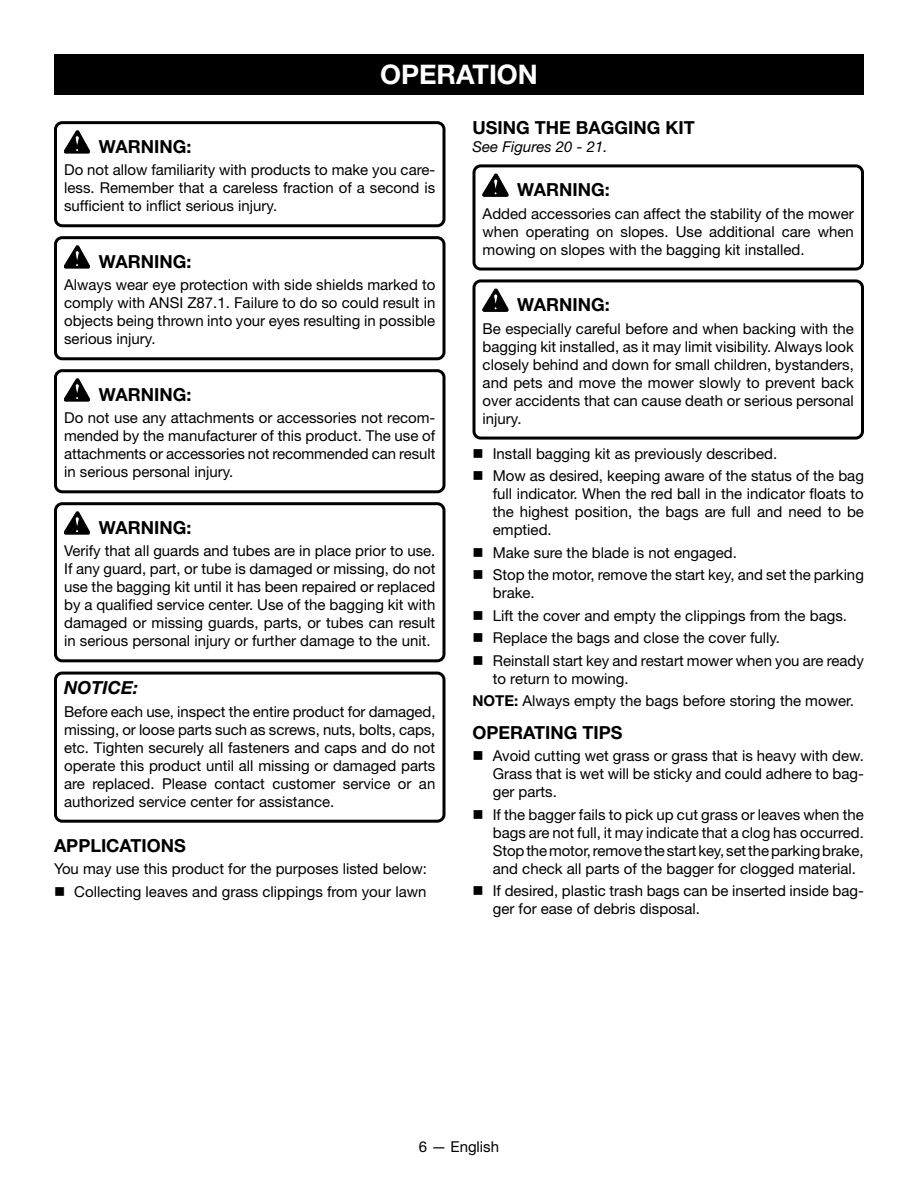
<style>
.page{position:relative;width:918px;height:1188px;background:#fff}
.page>*{position:absolute;margin:0;border:0;box-sizing:border-box;transform-origin:0 0}
.HEADING{font:700 27px "Helvetica Neue LT Std";color:#fff}
.Warning{font:700 18px "Helvetica Neue LT Std";color:#000}
.Heading_2{font:700 18px "Helvetica Neue LT Std";color:#000}
.Heading_2_no_space{font:700 18px "Helvetica Neue LT Std";color:#000}
.Notice{font:italic 700 18px "Helvetica Neue LT Std";color:#000}
.Warning_text{font:15px/18px "Helvetica Neue LT Std";color:#000;text-align:justify}
.bullets{font:15px/18px "Helvetica Neue LT Std";color:#000;text-align:justify}
.Notice_text{font:15px/18px "Helvetica Neue LT Std";color:#000;text-align:justify}
.Body_text{font:15px "Helvetica Neue LT Std";color:#000}
.See_figure{font:italic 15px "Helvetica Neue LT Std";color:#000}
.s1{font-weight:700}
</style>
<div class="page">
<div style="left:54px;top:54px;width:810px;height:40px;background:#000"></div>
<div style="left:54px;top:121px;width:392px;height:106px;border:3px solid #000;border-radius:7px"></div>
<div style="left:54px;top:236px;width:392px;height:124px;border:3px solid #000;border-radius:7px"></div>
<div style="left:54px;top:369px;width:392px;height:124px;border:3px solid #000;border-radius:7px"></div>
<div style="left:54px;top:502px;width:392px;height:160px;border:3px solid #000;border-radius:7px"></div>
<div style="left:54px;top:672px;width:392px;height:151px;border:3px solid #000;border-radius:7px"></div>
<svg style="left:64px;top:131px;width:26px;height:22px"></svg>
<svg style="left:64px;top:246px;width:26px;height:22px"></svg>
<svg style="left:64px;top:379px;width:26px;height:22px"></svg>
<svg style="left:64px;top:512px;width:26px;height:22px"></svg>
<div style="left:472px;top:164px;width:392px;height:107px;border:3px solid #000;border-radius:7px"></div>
<div style="left:472px;top:279px;width:392px;height:161px;border:3px solid #000;border-radius:7px"></div>
<svg style="left:483px;top:174px;width:25px;height:22px"></svg>
<svg style="left:483px;top:289px;width:25px;height:22px"></svg>
<p class="HEADING" style="left:380px;top:58px;width:159px">OPERATION</p>
<p class="Warning" style="left:99px;top:135px;width:94px">WARNING:</p>
<p class="Warning_text" style="left:64px;top:161px;width:373px">Do not allow familiarity with products to make you care&shy;less. Remember that a careless fraction of a second is sufficient to inflict serious injury.</p>
<p class="Warning" style="left:99px;top:250px;width:94px">WARNING:</p>
<p class="Warning_text" style="left:64px;top:276px;width:373px">Always wear eye protection with side shields marked to comply with ANSI Z87.1. Failure to do so could result in objects being thrown into your eyes resulting in possible serious injury.</p>
<p class="Warning" style="left:99px;top:383px;width:94px">WARNING:</p>
<p class="Warning_text" style="left:64px;top:409px;width:373px">Do not use any attachments or accessories not recom&shy;mended by the manufacturer of this product. The use of attachments or accessories not recommended can result in serious personal injury.</p>
<p class="Warning" style="left:99px;top:516px;width:94px">WARNING:</p>
<p class="Warning_text" style="left:64px;top:542px;width:373px">Verify that all guards and tubes are in place prior to use.<br>If any guard, part, or tube is damaged or missing, do not use the bagging kit until it has been repaired or replaced by a qualified service center. Use of the bagging kit with damaged or missing guards, parts, or tubes can result in serious personal injury or further damage to the unit.</p>
<p class="Notice" style="left:64px;top:677px;width:76px">NOTICE:</p>
<p class="Notice_text" style="left:64px;top:702px;width:373px">Before each use, inspect the entire product for damaged, missing, or loose parts such as screws, nuts, bolts, caps, etc. Tighten securely all fasteners and caps and do not operate this product until all missing or damaged parts are replaced. Please contact customer service or an authorized service center for assistance.</p>
<p class="Heading_2" style="left:54px;top:834px;width:133px">APPLICATIONS</p>
<p class="Body_text" style="left:54px;top:860px;width:375px">You may use this product for the purposes listed below:</p>
<p class="bullets" style="left:54px;top:882px;width:374px">■ Collecting leaves and grass clippings from your lawn</p>
<p class="Heading_2_no_space" style="left:472px;top:117px;width:224px">USING THE BAGGING KIT</p>
<p class="See_figure" style="left:472px;top:138px;width:137px">See Figures 20 - 21.</p>
<p class="Warning" style="left:517px;top:179px;width:94px">WARNING:</p>
<p class="Warning_text" style="left:483px;top:204px;width:373px">Added accessories can affect the stability of the mower when operating on slopes. Use additional care when mowing on slopes with the bagging kit installed.</p>
<p class="Warning" style="left:517px;top:294px;width:94px">WARNING:</p>
<p class="Warning_text" style="left:483px;top:319px;width:373px">Be especially careful before and when backing with the bagging kit installed, as it may limit visibility. Always look closely behind and down for small children, bystanders, and pets and move the mower slowly to prevent back over accidents that can cause death or serious personal injury.</p>
<p class="bullets" style="left:472px;top:444px;width:306px">■ Install bagging kit as previously described.</p>
<p class="bullets" style="left:493px;top:467px;width:373px;text-indent:-20px">■ Mow as desired, keeping aware of the status of the bag full indicator. When the red ball in the indicator floats to the highest position, the bags are full and need to be emptied.</p>
<p class="bullets" style="left:472px;top:543px;width:266px">■ Make sure the blade is not engaged.</p>
<p class="bullets" style="left:493px;top:566px;width:373px;text-indent:-20px">■ Stop the motor, remove the start key, and set the parking brake.</p>
<p class="bullets" style="left:472px;top:606px;width:376px">■ Lift the cover and empty the clippings from the bags.</p>
<p class="bullets" style="left:472px;top:629px;width:309px">■ Replace the bags and close the cover fully.</p>
<p class="bullets" style="left:493px;top:651px;width:373px;text-indent:-20px">■ Reinstall start key and restart mower when you are ready to return to mowing.</p>
<p class="Body_text" style="left:472px;top:692px;width:383px"><span class="s1">NOTE:</span> Always empty the bags before storing the mower.</p>
<p class="Heading_2" style="left:472px;top:721px;width:151px">OPERATING TIPS</p>
<p class="bullets" style="left:493px;top:746px;width:373px;text-indent:-20px">■ Avoid cutting wet grass or grass that is heavy with dew.<br>Grass that is wet will be sticky and could adhere to bag&shy;ger parts.</p>
<p class="bullets" style="left:493px;top:805px;width:373px;text-indent:-20px">■ If the bagger fails to pick up cut grass or leaves when the bags are not full, it may indicate that a clog has occurred.<br>Stop the motor, remove the start key, set the parking brake, and check all parts of the bagger for clogged material.</p>
<p class="bullets" style="left:493px;top:881px;width:373px;text-indent:-20px">■ If desired, plastic trash bags can be inserted inside bag&shy;ger for ease of debris disposal.</p>
<p class="Warning_text" style="left:419px;top:1138px;width:82px">6 — English</p>
</div>
